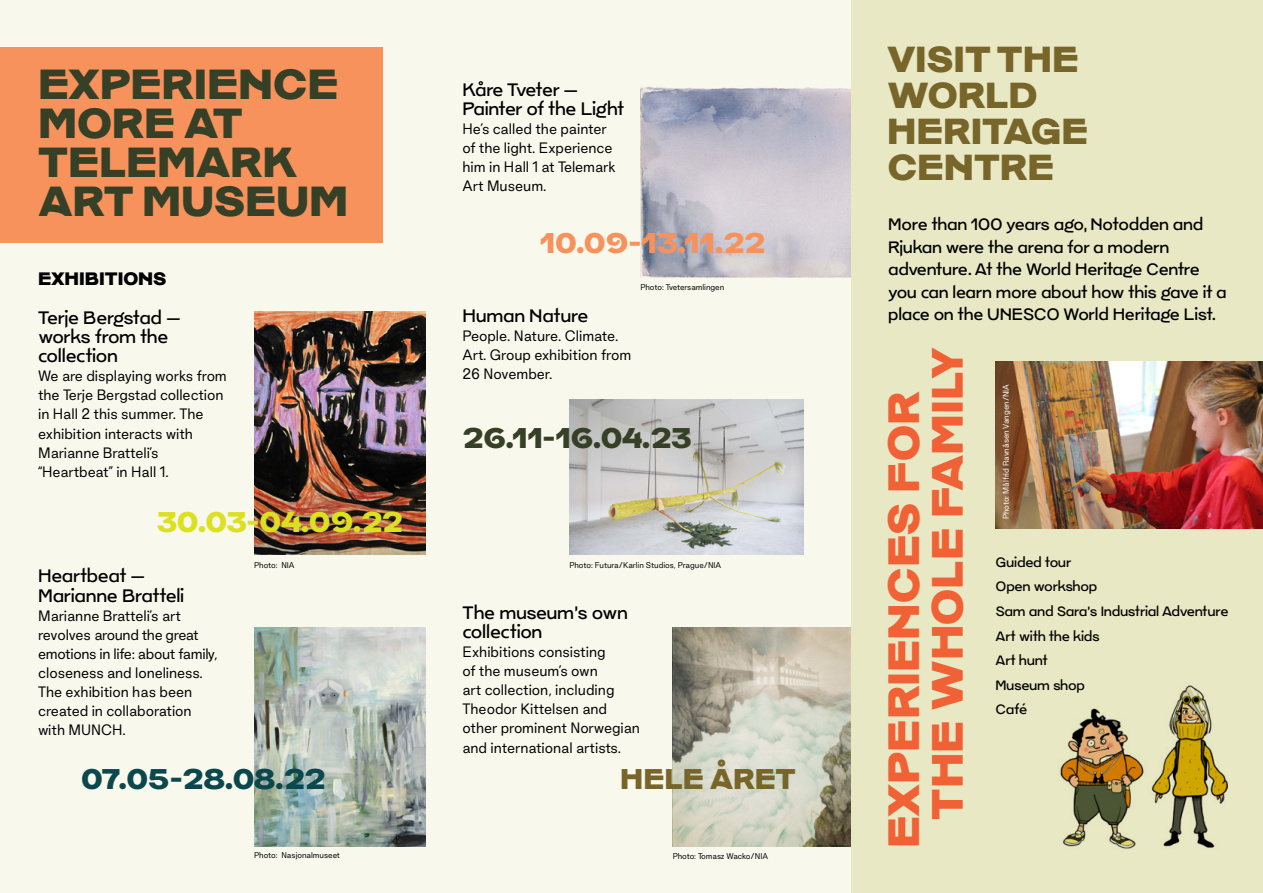
<style>
.page{position:relative;width:1263px;height:893px;background:#fff}
.page>*{position:absolute;margin:0;border:0;box-sizing:border-box;transform-origin:0 0}
.t1{font:900 43.8px/43.8px "NIA";letter-spacing:-.01em;color:#f16136}
.t2{font:900 42px/39px "NIA";letter-spacing:-.01em;color:#354027}
.t3{font:900 36.15px/36.2px "NIA";letter-spacing:-.01em;color:#776529}
.t4{font:900 28.5px "NIA";letter-spacing:-.04em;color:#0b484e}
.t5{font:900 28.5px "NIA";letter-spacing:-.02em;color:#f7925d}
.t6{font:900 28.5px "NIA";letter-spacing:-.03em;color:#354027}
.t7{font:900 28.5px "NIA";letter-spacing:-.03em;color:#dbe120}
.t8{font:900 28.5px "NIA";letter-spacing:-.005em;color:#776529}
.t9{font:18px/19px "NIA";letter-spacing:-.02em;color:#000}
.t10{font:18px/19px "NIA";letter-spacing:-.04em;color:#000}
.t11{font:900 18px "NIA";letter-spacing:-.015em;color:#000}
.t12{font:16.5px/22.5px "NIA";letter-spacing:-.02em;color:#000}
.t13{font:13.5px/19px "Good Sans Text";letter-spacing:-.01em;color:#000}
.t14{font:13.5px/24.6px "NIA";letter-spacing:-.02em;color:#000}
.t15{font:7.5px "Good Sans Text";letter-spacing:-.01em;color:#000}
.t16{font:7.5px "Good Sans Text";color:#fff}
</style>
<div class="page">
<div style="left:850px;top:0;width:413px;height:893px;background:#e8e8c4"></div>
<div style="left:0;top:0;width:425px;height:893px;background:#f8f8ed"></div>
<div style="left:425px;top:0;width:425px;height:893px;background:#f8f8ed"></div>
<img style="left:640px;top:86px;width:210px;height:192px">
<img style="left:569px;top:399px;width:234px;height:156px">
<img style="left:1060px;top:685px;width:168px;height:164px">
<img style="left:673px;top:627px;width:177px;height:219px">
<img style="left:995px;top:361px;width:268px;height:168px">
<div style="left:0;top:47px;width:383px;height:195px;background:#f7925d"></div>
<img style="left:254px;top:627px;width:171px;height:219px">
<img style="left:254px;top:311px;width:171px;height:244px">
<h2 class="t2" style="left:38px;top:65px;width:312px">EXPERIENCE<br>MORE AT<br>TELEMARK<br>ART MUSEUM</h2>
<h3 class="t10" style="left:462px;top:80px;width:163px">Kåre Tveter –<br>Painter of the Light</h3>
<p class="t13" style="left:462px;top:119px;width:155px">He’s called the painter of the light. Experience him in Hall 1 at Telemark<br>Art Museum.</p>
<h3 class="t11" style="left:38px;top:265px;width:130px">EXHIBITIONS</h3>
<h3 class="t9" style="left:38px;top:308px;width:144px">Terje Bergstad – works from the collection</h3>
<p class="t13" style="left:38px;top:366px;width:190px">We are displaying works from the Terje Bergstad collection in Hall 2 this summer. The exhibition interacts with<br>Marianne Bratteli’s “Heartbeat” in Hall 1.</p>
<h3 class="t7" style="left:157px;top:500px;width:248px">30.03-04.09.22</h3>
<h3 class="t9" style="left:38px;top:567px;width:148px">Heartbeat –<br>Marianne Bratteli</h3>
<p class="t13" style="left:38px;top:606px;width:181px">Marianne Bratteli’s art revolves around the great emotions in life: about family, closeness and loneliness.<br>The exhibition has been created in collaboration with MUNCH.</p>
<p class="t15" style="left:254px;top:560px;width:42px">Photo: NIA</p>
<h3 class="t4" style="left:81px;top:758px;width:246px">07.05-28.08.22</h3>
<h3 class="t5" style="left:539px;top:222px;width:227px">10.09-13.11.22</h3>
<h3 class="t9" style="left:462px;top:306px;width:127px">Human Nature</h3>
<p class="t13" style="left:462px;top:326px;width:170px">People. Nature. Climate.<br>Art. Group exhibition from<br>26 November.</p>
<p class="t15" style="left:640px;top:282px;width:85px">Photo: Tvetersamlingen</p>
<h3 class="t6" style="left:462px;top:417px;width:231px">26.11-16.04.23</h3>
<p class="t15" style="left:569px;top:560px;width:153px">Photo: Futura/Karlin Studios, Prague/NIA</p>
<h3 class="t9" style="left:462px;top:603px;width:167px">The museum’s own collection</h3>
<p class="t13" style="left:462px;top:642px;width:179px">Exhibitions consisting<br>of the museum’s own<br>art collection, including<br>Theodor Kittelsen and other prominent Norwegian and international artists.</p>
<h3 class="t8" style="left:620px;top:758px;width:177px">HELE ÅRET</h3>
<p class="t15" style="left:254px;top:850px;width:87px">Photo: Nasjonalmuseet</p>
<p class="t15" style="left:673px;top:851px;width:97px">Photo: Tomasz Wacko/NIA</p>
<h3 class="t3" style="left:887px;top:41px;width:203px">VISIT THE<br>WORLD<br>HERITAGE<br>CENTRE</h3>
<p class="t12" style="left:888px;top:213px;width:340px">More than 100 years ago, Notodden and Rjukan were the arena for a modern adventure. At the World Heritage Centre you can learn more about how this gave it a place on the UNESCO World Heritage List.</p>
<h1 class="t1" style="left:882px;top:819px;width:474px;text-indent:-29px;rotate:-90deg">EXPERIENCES FOR<br>THE WHOLE FAMILY</h1>
<p class="t16" style="left:1001px;top:519px;width:137px;rotate:-90deg">Photo: Målfrid Ravnåsen Vangen/NIA</p>
<p class="t14" style="left:995px;top:550px;width:235px">Guided tour<br>Open workshop<br>Sam and Sara’s Industrial Adventure<br>Art with the kids<br>Art hunt<br>Museum shop<br>Café</p>
</div>
